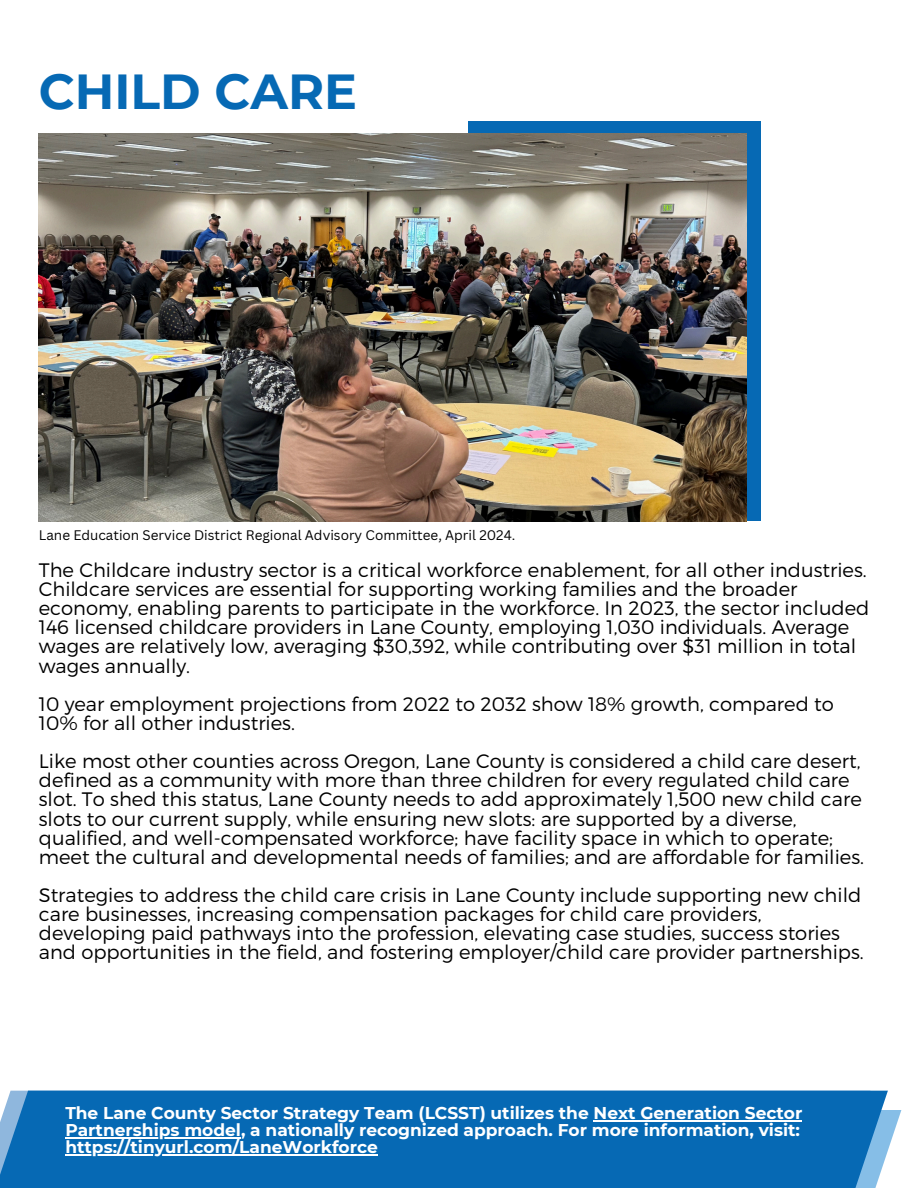
<style>
.page{position:relative;width:918px;height:1188px;background:#fff}
.page>*{position:absolute;margin:0;border:0;box-sizing:border-box;transform-origin:0 0}
.t1{font:700 49.05px "Montserrat";color:#0669b4}
.t2{font:300 19.5px/19.2px "Montserrat";color:#000}
.t3{font:700 17.1px/16.8px "Montserrat";color:#fff}
.t4{font:13.5px "Canva Sans";color:#000}
</style>
<div class="page">
<div style="left:468px;top:121px;width:293px;height:400px;background:#0669b4"></div>
<img style="left:39px;top:133px;width:707px;height:388px">
<div style="left:0;top:1091px;width:888px;height:97px;background:#0669b4"></div>
<hr style="left:594px;top:1120px;width:208px;height:2px;background:#fff">
<hr style="left:65px;top:1137px;width:176px;height:1px;background:#fff">
<hr style="left:65px;top:1154px;width:313px;height:1px;background:#fff">
<p class="t1" style="left:39px;top:62px;width:320px">CHILD CARE</p>
<p class="t4" style="left:39px;top:526px;width:478px">Lane Education Service District Regional Advisory Committee, April 2024.</p>
<p class="t2" style="left:39px;top:559px;width:832px">The Childcare industry sector is a critical workforce enablement, for all other industries.<br>Childcare services are essential for supporting working families and the broader economy, enabling parents to participate in the workforce. In 2023, the sector included 146 licensed childcare providers in Lane County, employing 1,030 individuals. Average wages are relatively low, averaging $30,392, while contributing over $31 million in total wages annually.</p>
<h2 class="t2" style="left:39px;top:693px;width:797px">10 year employment projections from 2022 to 2032 show 18% growth, compared to<br>10% for all other industries.</h2>
<h2 class="t2" style="left:39px;top:751px;width:827px">Like most other counties across Oregon, Lane County is considered a child care desert, defined as a community with more than three children for every regulated child care slot. To shed this status, Lane County needs to add approximately 1,500 new child care slots to our current supply, while ensuring new slots: are supported by a diverse, qualified, and well-compensated workforce; have facility space in which to operate; meet the cultural and developmental needs of families; and are affordable for families.</h2>
<h2 class="t2" style="left:39px;top:885px;width:827px">Strategies to address the child care crisis in Lane County include supporting new child care businesses, increasing compensation packages for child care providers, developing paid pathways into the profession, elevating case studies, success stories and opportunities in the field, and fostering employer/child care provider partnerships.</h2>
<h2 class="t3" style="left:65px;top:1105px;width:739px">The Lane County Sector Strategy Team (LCSST) utilizes the Next Generation Sector</h2>
<h3 class="t3" style="left:65px;top:1122px;width:736px">Partnerships model, a nationally recognized approach. For more information, visit: https://tinyurl.com/LaneWorkforce</h3>
</div>
